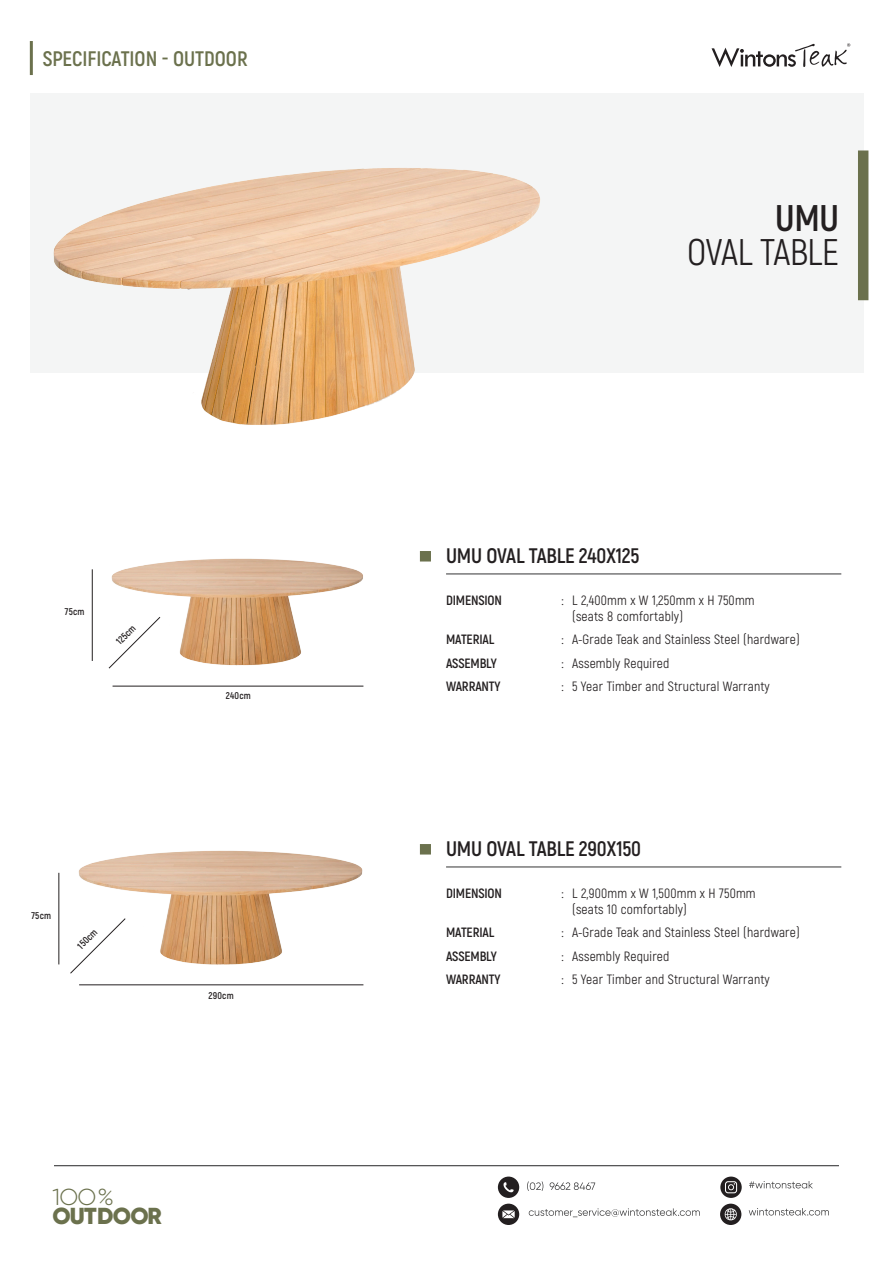
<style>
.page{position:relative;width:893px;height:1263px;background:#fff}
.page>*{position:absolute;margin:0;border:0;box-sizing:border-box;transform-origin:0 0}
.Product_Name{font:37.05px/34.2px "Akrobat";letter-spacing:-.01em;color:#231f20;text-align:right}
.GC__Headline__1_-_h{font:900 23.1px/19.2px "Gilroy";letter-spacing:-.03em;color:#6b714d}
.Product_Copy{font:700 21px "Akrobat";letter-spacing:-.01em;color:#231f20}
.t1{font:700 21px "Akrobat";color:#6b714d}
.Product_Copy-2{font:13.5px/16.5px "Akrobat";letter-spacing:.015em;color:#231f20}
.Product_Copy-3{font:700 13.5px "Akrobat";letter-spacing:-.01em;color:#231f20}
.t2{font:700 9.75px "Akrobat";letter-spacing:.02em;color:#231f20}
.s1{font-weight:300}
.s2{font-weight:700}
</style>
<div class="page">
<div style="left:30px;top:93px;width:833px;height:279px;background:#f4f5f5"></div>
<div style="left:498px;top:1176px;width:21px;height:22px;background:#231f20;border-radius:50%"></div>
<svg style="left:503px;top:1182px;width:11px;height:10px"></svg>
<svg style="left:527px;top:1181px;width:68px;height:10px"></svg>
<svg style="left:720px;top:1176px;width:22px;height:22px"></svg>
<svg style="left:725px;top:1181px;width:12px;height:12px"></svg>
<svg style="left:749px;top:1181px;width:64px;height:7px"></svg>
<div style="left:498px;top:1203px;width:21px;height:22px;background:#231f20;border-radius:50%"></div>
<svg style="left:502px;top:1210px;width:13px;height:8px"></svg>
<svg style="left:529px;top:1208px;width:171px;height:9px"></svg>
<div style="left:720px;top:1203px;width:21px;height:22px;background:#231f20;border-radius:50%"></div>
<svg style="left:724px;top:1208px;width:13px;height:13px"></svg>
<svg style="left:749px;top:1208px;width:80px;height:7px"></svg>
<div style="left:858px;top:150px;width:10px;height:150px;background:#6b714d"></div>
<svg style="left:711px;top:43px;width:139px;height:24px"></svg>
<hr style="left:30px;top:41px;width:3px;height:34px;background:#6b714d">
<hr style="left:54px;top:1165px;width:785px;height:1px;background:#3e3e3f">
<hr style="left:446px;top:573px;width:395px;height:1px;background:#3e3e3f">
<div style="left:420px;top:551px;width:11px;height:10px;background:#6b714d"></div>
<hr style="left:446px;top:866px;width:395px;height:1px;background:#3e3e3f">
<div style="left:420px;top:844px;width:11px;height:10px;background:#6b714d"></div>
<img style="left:34px;top:168px;width:527px;height:257px">
<img style="left:111px;top:559px;width:252px;height:107px">
<hr style="left:92px;top:569px;width:1px;height:92px;background:#231f20">
<hr style="left:113px;top:686px;width:250px;height:1px;background:#231f20">
<img style="left:78px;top:850px;width:285px;height:115px">
<hr style="left:59px;top:873px;width:1px;height:91px;background:#231f20">
<hr style="left:79px;top:984px;width:284px;height:1px;background:#231f20">
<svg style="left:108px;top:617px;width:53px;height:52px"></svg>
<svg style="left:70px;top:918px;width:56px;height:56px"></svg>
<p class="t1" style="left:43px;top:45px;width:206px">SPECIFICATION - OUTDOOR</p>
<p class="t2" style="left:65px;top:606px;width:21px">75cm</p>
<p class="t2" style="left:113px;top:638px;width:25px;rotate:-45deg">125cm</p>
<p class="t2" style="left:226px;top:690px;width:26px">240cm</p>
<p class="t2" style="left:32px;top:909px;width:21px">75cm</p>
<p class="t2" style="left:75px;top:943px;width:25px;rotate:-45deg">150cm</p>
<p class="t2" style="left:209px;top:989px;width:27px">290cm</p>
<p class="GC__Headline__1_-_h" style="left:52px;top:1187px;width:111px"><span class="s1">1OO%<br></span>OUTDOOR</p>
<p class="Product_Name" style="left:687px;top:201px;width:153px"><span class="s2">UMU<br></span>OVAL TABLE</p>
<p class="Product_Copy" style="left:446px;top:543px;width:195px">UMU OVAL TABLE 240X125</p>
<p class="Product_Copy-3" style="left:446px;top:592px;width:58px">DIMENSION</p>
<p class="Product_Copy-2" style="left:572px;top:592px;width:184px;text-indent:-11px">: L 2,400mm x W 1,250mm x H 750mm (seats 8 comfortably)</p>
<p class="Product_Copy-3" style="left:446px;top:631px;width:50px">MATERIAL</p>
<p class="Product_Copy-2" style="left:562px;top:631px;width:240px">: A-Grade Teak and Stainless Steel (hardware)</p>
<p class="Product_Copy-3" style="left:446px;top:655px;width:52px">ASSEMBLY</p>
<p class="Product_Copy-2" style="left:562px;top:655px;width:109px">: Assembly Required</p>
<p class="Product_Copy-3" style="left:446px;top:678px;width:56px">WARRANTY</p>
<p class="Product_Copy-2" style="left:562px;top:678px;width:210px">: 5 Year Timber and Structural Warranty</p>
<p class="Product_Copy" style="left:446px;top:836px;width:196px">UMU OVAL TABLE 290X150</p>
<p class="Product_Copy-3" style="left:446px;top:885px;width:58px">DIMENSION</p>
<p class="Product_Copy-2" style="left:572px;top:885px;width:185px;text-indent:-11px">: L 2,900mm x W 1,500mm x H 750mm (seats 10 comfortably)</p>
<p class="Product_Copy-3" style="left:446px;top:924px;width:50px">MATERIAL</p>
<p class="Product_Copy-2" style="left:562px;top:924px;width:240px">: A-Grade Teak and Stainless Steel (hardware)</p>
<p class="Product_Copy-3" style="left:446px;top:948px;width:52px">ASSEMBLY</p>
<p class="Product_Copy-2" style="left:562px;top:948px;width:109px">: Assembly Required</p>
<p class="Product_Copy-3" style="left:446px;top:971px;width:56px">WARRANTY</p>
<p class="Product_Copy-2" style="left:562px;top:971px;width:210px">: 5 Year Timber and Structural Warranty</p>
</div>
